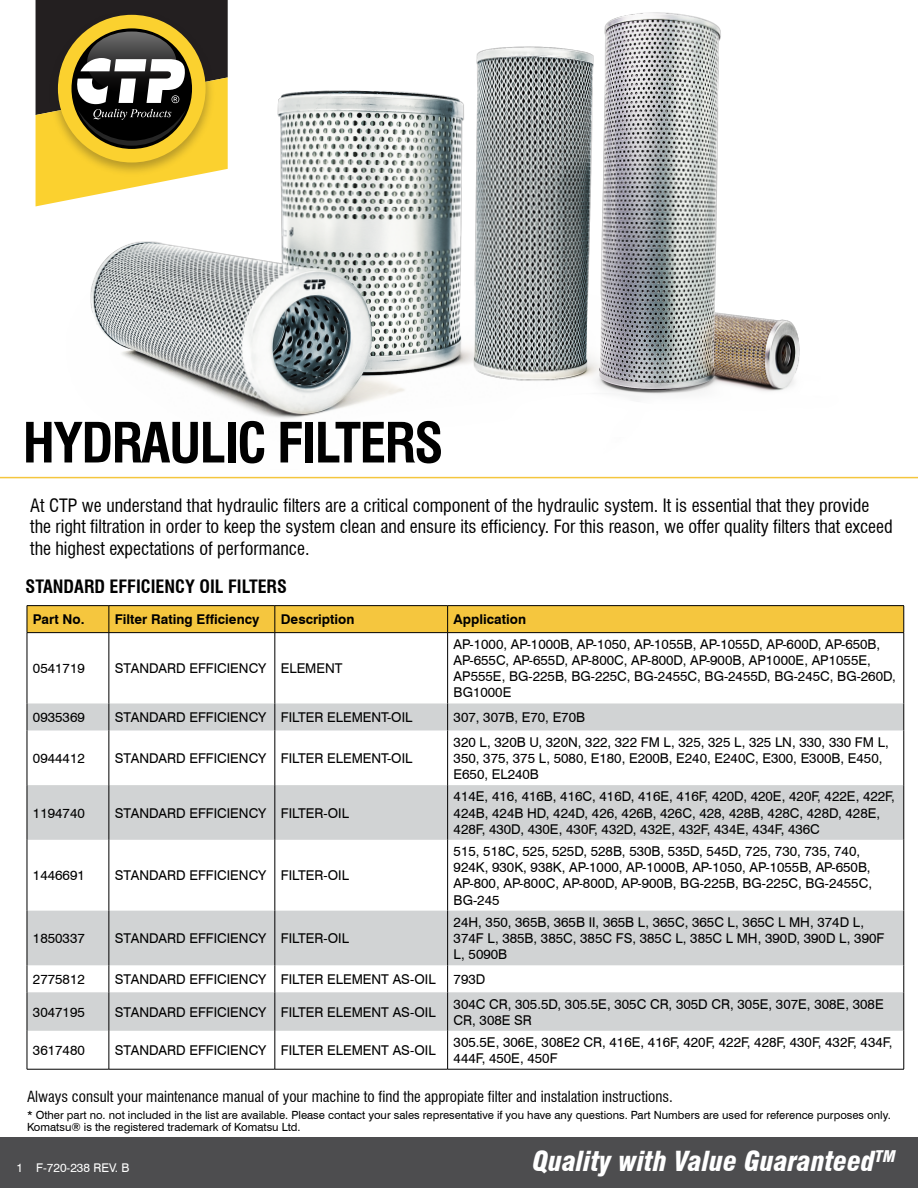
<style>
.page{position:relative;width:918px;height:1188px;background:#fff}
.page>*{position:absolute;margin:0;border:0;box-sizing:border-box;transform-origin:0 0}
.t1{font:700 condensed 54px "Swiss 721 BT";letter-spacing:-.03em;color:#000}
.t2{font:italic 900 condensed 27px "Swiss 721 BT";color:#fff}
.t3{font:condensed 18px/21.6px "Swiss 721 BT";color:#000}
.t4{font:700 condensed 18px "Swiss 721 BT";color:#000}
.t5{font:condensed 15px "Swiss 721 BT";color:#000}
.t6{font:13.5px/16.2px "Swiss 721 BT";color:#000}
.t7{font:700 13.5px "Swiss 721 BT";color:#000}
.t8{font:12px "Swiss 721 BT";color:#fff}
.t9{font:11.25px/12px "Swiss 721 BT";color:#000}
</style>
<div class="page">
<img style="left:40px;top:12px;width:878px;height:467px">
<div style="left:0;top:1137px;width:918px;height:51px;background:#4d4d4f"></div>
<hr style="left:0;top:477px;width:918px;height:1px;background:#f5c63e">
<svg style="left:36px;top:0;width:192px;height:206px;background:#978647"></svg>
<svg style="left:28px;top:703px;width:876px;height:328px;fill:#d1d3d4"></svg>
<hr style="left:27px;top:633px;width:1px;height:70px;background:#000">
<hr style="left:109px;top:633px;width:1px;height:70px;background:#000">
<hr style="left:275px;top:633px;width:1px;height:70px;background:#000">
<hr style="left:447px;top:633px;width:1px;height:70px;background:#000">
<hr style="left:904px;top:633px;width:1px;height:70px;background:#000">
<svg style="left:27px;top:703px;width:1px;height:27px"></svg>
<svg style="left:109px;top:703px;width:1px;height:27px"></svg>
<svg style="left:275px;top:703px;width:1px;height:27px"></svg>
<svg style="left:447px;top:703px;width:1px;height:27px"></svg>
<svg style="left:904px;top:703px;width:1px;height:27px"></svg>
<hr style="left:27px;top:730px;width:1px;height:55px;background:#000">
<hr style="left:109px;top:730px;width:1px;height:55px;background:#000">
<hr style="left:275px;top:730px;width:1px;height:55px;background:#000">
<hr style="left:447px;top:730px;width:1px;height:55px;background:#000">
<hr style="left:904px;top:730px;width:1px;height:55px;background:#000">
<hr style="left:27px;top:785px;width:1px;height:55px;background:#000">
<hr style="left:109px;top:785px;width:1px;height:55px;background:#000">
<hr style="left:275px;top:785px;width:1px;height:55px;background:#000">
<hr style="left:447px;top:785px;width:1px;height:55px;background:#000">
<hr style="left:904px;top:785px;width:1px;height:55px;background:#000">
<hr style="left:27px;top:840px;width:1px;height:71px;background:#000">
<hr style="left:109px;top:840px;width:1px;height:71px;background:#000">
<hr style="left:275px;top:840px;width:1px;height:71px;background:#000">
<hr style="left:447px;top:840px;width:1px;height:71px;background:#000">
<hr style="left:904px;top:840px;width:1px;height:71px;background:#000">
<hr style="left:27px;top:911px;width:1px;height:54px;background:#000">
<hr style="left:109px;top:911px;width:1px;height:54px;background:#000">
<hr style="left:275px;top:911px;width:1px;height:54px;background:#000">
<hr style="left:447px;top:911px;width:1px;height:54px;background:#000">
<hr style="left:904px;top:911px;width:1px;height:54px;background:#000">
<svg style="left:27px;top:965px;width:1px;height:27px"></svg>
<svg style="left:109px;top:965px;width:1px;height:27px"></svg>
<svg style="left:275px;top:965px;width:1px;height:27px"></svg>
<svg style="left:447px;top:965px;width:1px;height:27px"></svg>
<svg style="left:904px;top:965px;width:1px;height:27px"></svg>
<hr style="left:27px;top:992px;width:1px;height:39px;background:#000">
<hr style="left:109px;top:992px;width:1px;height:39px;background:#000">
<hr style="left:275px;top:992px;width:1px;height:39px;background:#000">
<hr style="left:447px;top:992px;width:1px;height:39px;background:#000">
<hr style="left:904px;top:992px;width:1px;height:39px;background:#000">
<hr style="left:27px;top:1031px;width:1px;height:38px;background:#000">
<hr style="left:109px;top:1031px;width:1px;height:38px;background:#000">
<hr style="left:275px;top:1031px;width:1px;height:38px;background:#000">
<hr style="left:447px;top:1031px;width:1px;height:38px;background:#000">
<hr style="left:904px;top:1031px;width:1px;height:38px;background:#000">
<hr style="left:27px;top:605px;width:82px;height:1px;background:#000">
<hr style="left:109px;top:605px;width:166px;height:1px;background:#000">
<hr style="left:275px;top:605px;width:173px;height:1px;background:#000">
<hr style="left:448px;top:605px;width:456px;height:1px;background:#000">
<div style="left:27px;top:606px;width:878px;height:27px;background:#f5c63e"></div>
<hr style="left:27px;top:632px;width:82px;height:1px;background:#000">
<hr style="left:109px;top:632px;width:166px;height:1px;background:#000">
<hr style="left:275px;top:632px;width:173px;height:1px;background:#000">
<hr style="left:448px;top:632px;width:456px;height:1px;background:#000">
<hr style="left:27px;top:1069px;width:82px;height:1px;background:#000">
<hr style="left:109px;top:1069px;width:166px;height:1px;background:#000">
<hr style="left:275px;top:1069px;width:173px;height:1px;background:#000">
<hr style="left:448px;top:1069px;width:456px;height:1px;background:#000">
<h1 class="t1" style="left:23px;top:410px;width:422px">HYDRAULIC FILTERS</h1>
<p class="t3" style="left:30px;top:494px;width:864px">At CTP we understand that hydraulic filters are a critical component of the hydraulic system. It is essential that they provide the right filtration in order to keep the system clean and ensure its efficiency. For this reason, we offer quality filters that exceed the highest expectations of performance.</p>
<h3 class="t4" style="left:26px;top:576px;width:263px">STANDARD EFFICIENCY OIL FILTERS</h3>
<p class="t7" style="left:33px;top:611px;width:53px">Part No.</p>
<p class="t7" style="left:115px;top:611px;width:146px">Filter Rating Efficiency</p>
<p class="t7" style="left:281px;top:611px;width:75px">Description</p>
<p class="t7" style="left:454px;top:611px;width:74px">Application</p>
<p class="t6" style="left:33px;top:660px;width:53px">0541719</p>
<p class="t6" style="left:115px;top:660px;width:229px">STANDARD EFFICIENCY ELEMENT</p>
<p class="t6" style="left:454px;top:636px;width:444px">AP-1000, AP-1000B, AP-1050, AP-1055B, AP-1055D, AP-600D, AP-650B, AP-655C, AP-655D, AP-800C, AP-800D, AP-900B, AP1000E, AP1055E, AP555E, BG-225B, BG-225C, BG-2455C, BG-2455D, BG-245C, BG-260D, BG1000E</p>
<p class="t6" style="left:33px;top:709px;width:53px">0935369</p>
<p class="t6" style="left:115px;top:709px;width:299px">STANDARD EFFICIENCY FILTER ELEMENT-OIL</p>
<p class="t6" style="left:454px;top:709px;width:133px">307, 307B, E70, E70B</p>
<p class="t6" style="left:33px;top:750px;width:53px">0944412</p>
<p class="t6" style="left:115px;top:750px;width:299px">STANDARD EFFICIENCY FILTER ELEMENT-OIL</p>
<p class="t6" style="left:454px;top:734px;width:437px">320 L, 320B U, 320N, 322, 322 FM L, 325, 325 L, 325 LN, 330, 330 FM L,<br>350, 375, 375 L, 5080, E180, E200B, E240, E240C, E300, E300B, E450,<br>E650, EL240B</p>
<p class="t6" style="left:33px;top:805px;width:53px">1194740</p>
<p class="t6" style="left:115px;top:805px;width:236px">STANDARD EFFICIENCY FILTER-OIL</p>
<p class="t6" style="left:33px;top:867px;width:53px">1446691</p>
<p class="t6" style="left:115px;top:867px;width:236px">STANDARD EFFICIENCY FILTER-OIL</p>
<p class="t6" style="left:33px;top:930px;width:53px">1850337</p>
<p class="t6" style="left:115px;top:930px;width:236px">STANDARD EFFICIENCY FILTER-OIL</p>
<p class="t6" style="left:454px;top:788px;width:443px">414E, 416, 416B, 416C, 416D, 416E, 416F, 420D, 420E, 420F, 422E, 422F,<br>424B, 424B HD, 424D, 426, 426B, 426C, 428, 428B, 428C, 428D, 428E,<br>428F, 430D, 430E, 430F, 432D, 432E, 432F, 434E, 434F, 436C</p>
<p class="t6" style="left:454px;top:843px;width:420px">515, 518C, 525, 525D, 528B, 530B, 535D, 545D, 725, 730, 735, 740, 924K, 930K, 938K, AP-1000, AP-1000B, AP-1050, AP-1055B, AP-650B, AP-800, AP-800C, AP-800D, AP-900B, BG-225B, BG-225C, BG-2455C, BG-245</p>
<p class="t6" style="left:454px;top:914px;width:432px">24H, 350, 365B, 365B II, 365B L, 365C, 365C L, 365C L MH, 374D L,<br>374F L, 385B, 385C, 385C FS, 385C L, 385C L MH, 390D, 390D L, 390F<br>L, 5090B</p>
<p class="t6" style="left:33px;top:971px;width:53px">2775812</p>
<p class="t6" style="left:115px;top:971px;width:322px">STANDARD EFFICIENCY FILTER ELEMENT AS-OIL</p>
<p class="t6" style="left:454px;top:971px;width:33px">793D</p>
<p class="t6" style="left:33px;top:1004px;width:53px">3047195</p>
<p class="t6" style="left:115px;top:1004px;width:322px">STANDARD EFFICIENCY FILTER ELEMENT AS-OIL</p>
<p class="t6" style="left:454px;top:996px;width:432px">304C CR, 305.5D, 305.5E, 305C CR, 305D CR, 305E, 307E, 308E, 308E<br>CR, 308E SR</p>
<p class="t6" style="left:33px;top:1042px;width:53px">3617480</p>
<p class="t6" style="left:115px;top:1042px;width:322px">STANDARD EFFICIENCY FILTER ELEMENT AS-OIL</p>
<p class="t6" style="left:454px;top:1034px;width:440px">305.5E, 306E, 308E2 CR, 416E, 416F, 420F, 422F, 428F, 430F, 432F, 434F,<br>444F, 450E, 450F</p>
<p class="t5" style="left:27px;top:1088px;width:647px">Always consult your maintenance manual of your machine to find the appropiate filter and instalation instructions.</p>
<p class="t9" style="left:27px;top:1108px;width:865px">* Other part no. not included in the list are available. Please contact your sales representative if you have any questions. Part Numbers are used for reference purposes only.<br>Komatsu® is the registered trademark of Komatsu Ltd.</p>
<p class="t8" style="left:17px;top:1161px;width:114px">1 F-720-238 REV. B</p>
<h2 class="t2" style="left:533px;top:1145px;width:364px">Quality with Value Guaranteed<sup>TM</sup></h2>
</div>
